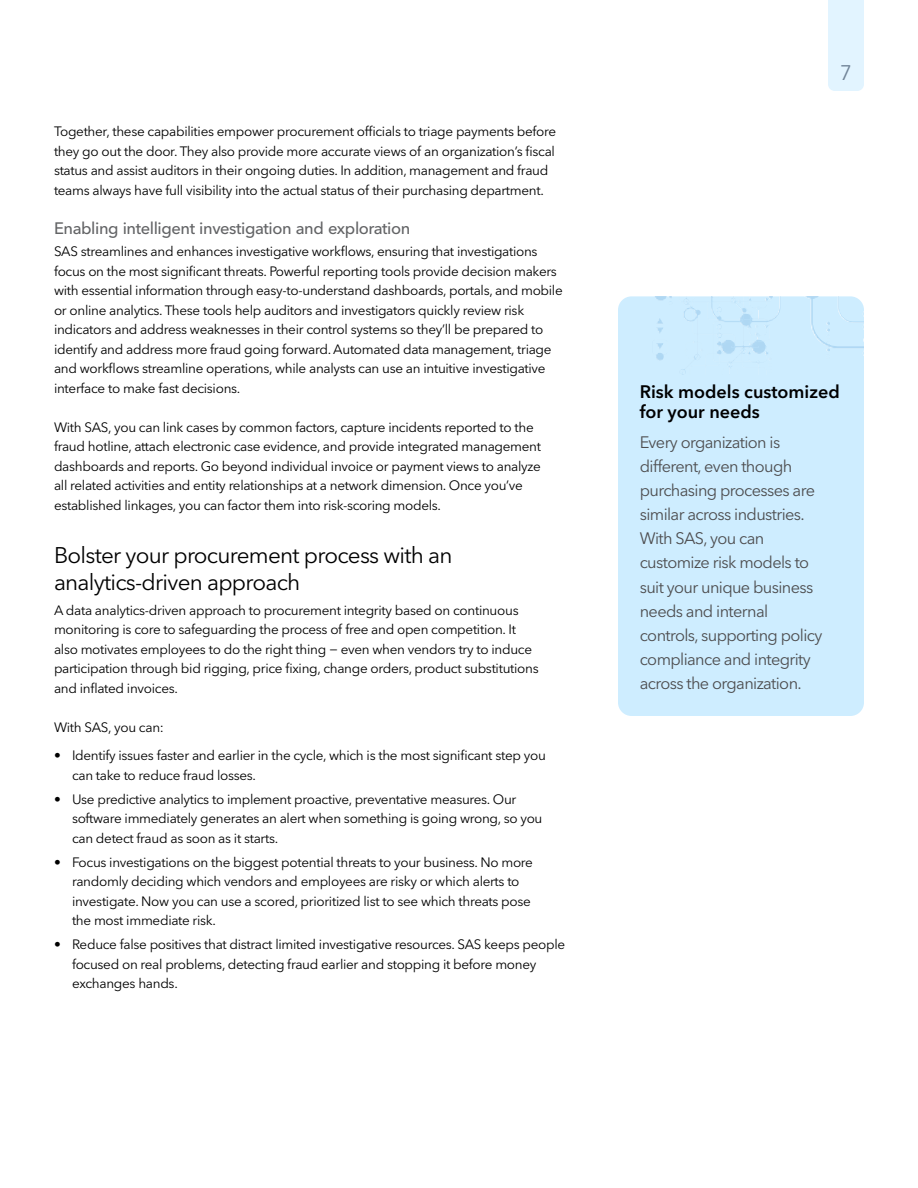
<style>
.page{position:relative;width:918px;height:1188px;background:#fff}
.page>*{position:absolute;margin:0;border:0;box-sizing:border-box;transform-origin:0 0}
.Subhead-1{font:22.5px/27px "Avenir Next W1 G";letter-spacing:-.035em;color:#000}
.t1{font:21px "Avenir Next W1 G";color:#718498}
.StoryinStory_-_Heade{font:600 18px/19.5px "Avenir Next W1 G";color:#000}
.StoryinStory_-_body{font:16.5px/24px "Avenir Next W1 G";letter-spacing:-.04em;color:#4d4d4f}
.Subhead-2{font:500 16.5px "Avenir Next W1 G";letter-spacing:-.025em;color:#636466}
.Body{font:13.5px/19.5px "Avenir Next W1 G";letter-spacing:-.02em;color:#000}
.Body_Before_bullet{font:13.5px "Avenir Next W1 G";letter-spacing:-.02em;color:#000}
</style>
<div class="page">
<div style="left:828px;top:0;width:36px;height:91px;background:#e2f4ff"></div>
<div style="left:618px;top:296px;width:246px;height:420px;background:#ceedff;border-radius:14px"></div>
<div style="left:618px;top:296px;width:246px;height:78px;background:#0079d1;opacity:.4"></div>
<p class="Body" style="left:54px;top:122px;width:504px">Together, these capabilities empower procurement officials to triage payments before they go out the door. They also provide more accurate views of an organization’s fiscal status and assist auditors in their ongoing duties. In addition, management and fraud teams always have full visibility into the actual status of their purchasing department.</p>
<h3 class="Subhead-2" style="left:54px;top:218px;width:358px">Enabling intelligent investigation and exploration</h3>
<p class="Body" style="left:54px;top:242px;width:510px">SAS streamlines and enhances investigative workflows, ensuring that investigations focus on the most significant threats. Powerful reporting tools provide decision makers with essential information through easy-to-understand dashboards, portals, and mobile or online analytics. These tools help auditors and investigators quickly review risk indicators and address weaknesses in their control systems so they’ll be prepared to identify and address more fraud going forward. Automated data management, triage and workflows streamline operations, while analysts can use an intuitive investigative interface to make fast decisions.</p>
<p class="Body" style="left:54px;top:417px;width:489px">With SAS, you can link cases by common factors, capture incidents reported to the fraud hotline, attach electronic case evidence, and provide integrated management dashboards and reports. Go beyond individual invoice or payment views to analyze all related activities and entity relationships at a network dimension. Once you’ve established linkages, you can factor them into risk-scoring models.</p>
<h2 class="Subhead-1" style="left:54px;top:542px;width:400px">Bolster your procurement process with an analytics-driven approach</h2>
<p class="Body" style="left:54px;top:600px;width:486px">A data analytics-driven approach to procurement integrity based on continuous monitoring is core to safeguarding the process of free and open competition. It also motivates employees to do the right thing − even when vendors try to induce participation through bid rigging, price fixing, change orders, product substitutions and inflated invoices.</p>
<p class="Body_Before_bullet" style="left:54px;top:719px;width:111px">With SAS, you can:</p>
<p class="Body" style="left:72px;top:746px;width:475px;text-indent:-18px">• Identify issues faster and earlier in the cycle, which is the most significant step you can take to reduce fraud losses.</p>
<p class="Body" style="left:72px;top:789px;width:472px;text-indent:-18px">• Use predictive analytics to implement proactive, preventative measures. Our software immediately generates an alert when something is going wrong, so you can detect fraud as soon as it starts.</p>
<p class="Body" style="left:72px;top:852px;width:463px;text-indent:-18px">• Focus investigations on the biggest potential threats to your business. No more randomly deciding which vendors and employees are risky or which alerts to investigate. Now you can use a scored, prioritized list to see which threats pose the most immediate risk.</p>
<p class="Body" style="left:72px;top:935px;width:495px;text-indent:-18px">• Reduce false positives that distract limited investigative resources. SAS keeps people focused on real problems, detecting fraud earlier and stopping it before money exchanges hands.</p>
<h2 class="t1" style="left:840px;top:60px;width:14px">7</h2>
<h2 class="StoryinStory_-_Heade" style="left:640px;top:382px;width:202px">Risk models customized for your needs</h2>
<p class="StoryinStory_-_body" style="left:640px;top:431px;width:184px">Every organization is different, even though purchasing processes are similar across industries.<br>With SAS, you can customize risk models to suit your unique business needs and internal controls, supporting policy compliance and integrity across the organization.</p>
</div>
